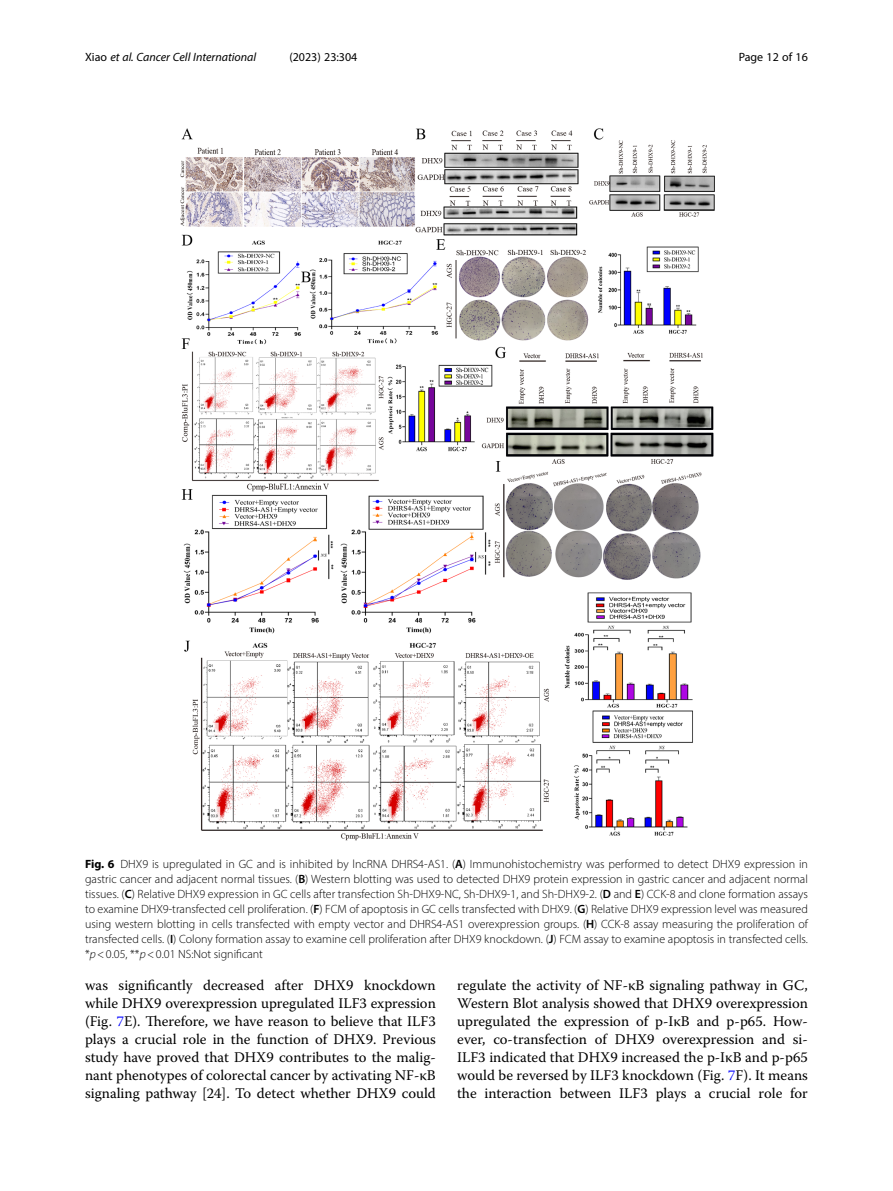
<style>
.page{position:relative;width:893px;height:1191px;background:#fff}
.page>*{position:absolute;margin:0;border:0;box-sizing:border-box;transform-origin:0 0}
.Body_Text_Indent{font:14.7px/18px "Warnock Pro";color:#000;text-align:justify}
.Figure_Caption{font:300 12px/15px "Myriad Pro";color:#000;text-align:justify}
.t1{font:italic 12px "Myriad Pro";color:#000}
.t2{font:12px "Myriad Pro";color:#000}
.s1{font-style:normal}
.s2{font-weight:700}
.s3{font-weight:600}
.s4{font-style:italic}
.s5{color:#00f}
</style>
<div class="page">
<img style="left:180px;top:128px;width:534px;height:713px">
<p class="t1" style="left:85px;top:50px;width:173px"><span class="s1">Xiao</span> et al. Cancer Cell International</p>
<p class="t2" style="left:289px;top:50px;width:70px">(2023) 23:304</p>
<p class="t2" style="left:739px;top:50px;width:71px">Page 12 of 16</p>
<p class="Figure_Caption" style="left:85px;top:856px;width:724px"><span class="s2">Fig. 6</span> DHX9 is upregulated in GC and is inhibited by lncRNA DHRS4-AS1. (<span class="s3">A</span>) Immunohistochemistry was performed to detect DHX9 expression in gastric cancer and adjacent normal tissues. (<span class="s3">B</span>) Western blotting was used to detected DHX9 protein expression in gastric cancer and adjacent normal tissues. (<span class="s3">C</span>) Relative DHX9 expression in GC cells after transfection Sh-DHX9-NC, Sh-DHX9-1, and Sh-DHX9-2. (<span class="s3">D</span> and <span class="s3">E</span>) CCK-8 and clone formation assays to examine DHX9-transfected cell proliferation. (<span class="s3">F</span>) FCM of apoptosis in GC cells transfected with DHX9. (<span class="s3">G</span>) Relative DHX9 expression level was measured using western blotting in cells transfected with empty vector and DHRS4-AS1 overexpression groups. (<span class="s3">H</span>) CCK-8 assay measuring the proliferation of transfected cells. (<span class="s3">I</span>) Colony formation assay to examine cell proliferation after DHX9 knockdown. (<span class="s3">J</span>) FCM assay to examine apoptosis in transfected cells. *<span class="s4">p</span>&lt;0.05, **<span class="s4">p</span>&lt;0.01 NS:Not significant</p>
<p class="Body_Text_Indent" style="left:85px;top:976px;width:352px">was significantly decreased after DHX9 knockdown while DHX9 overexpression upregulated ILF3 expression (Fig. <span class="s5">7</span>E). Therefore, we have reason to believe that ILF3 plays a crucial role in the function of DHX9. Previous study have proved that DHX9 contributes to the malig&shy;nant phenotypes of colorectal cancer by activating NF-κB signaling pathway [24]. To detect whether DHX9 could</p>
<p class="Body_Text_Indent" style="left:457px;top:976px;width:352px">regulate the activity of NF-κB signaling pathway in GC, Western Blot analysis showed that DHX9 overexpression upregulated the expression of p-IκB and p-p65. How&shy;ever, co-transfection of DHX9 overexpression and si-ILF3 indicated that DHX9 increased the p-IκB and p-p65 would be reversed by ILF3 knockdown (Fig. <span class="s5">7</span>F). It means the interaction between ILF3 plays a crucial role for</p>
</div>
